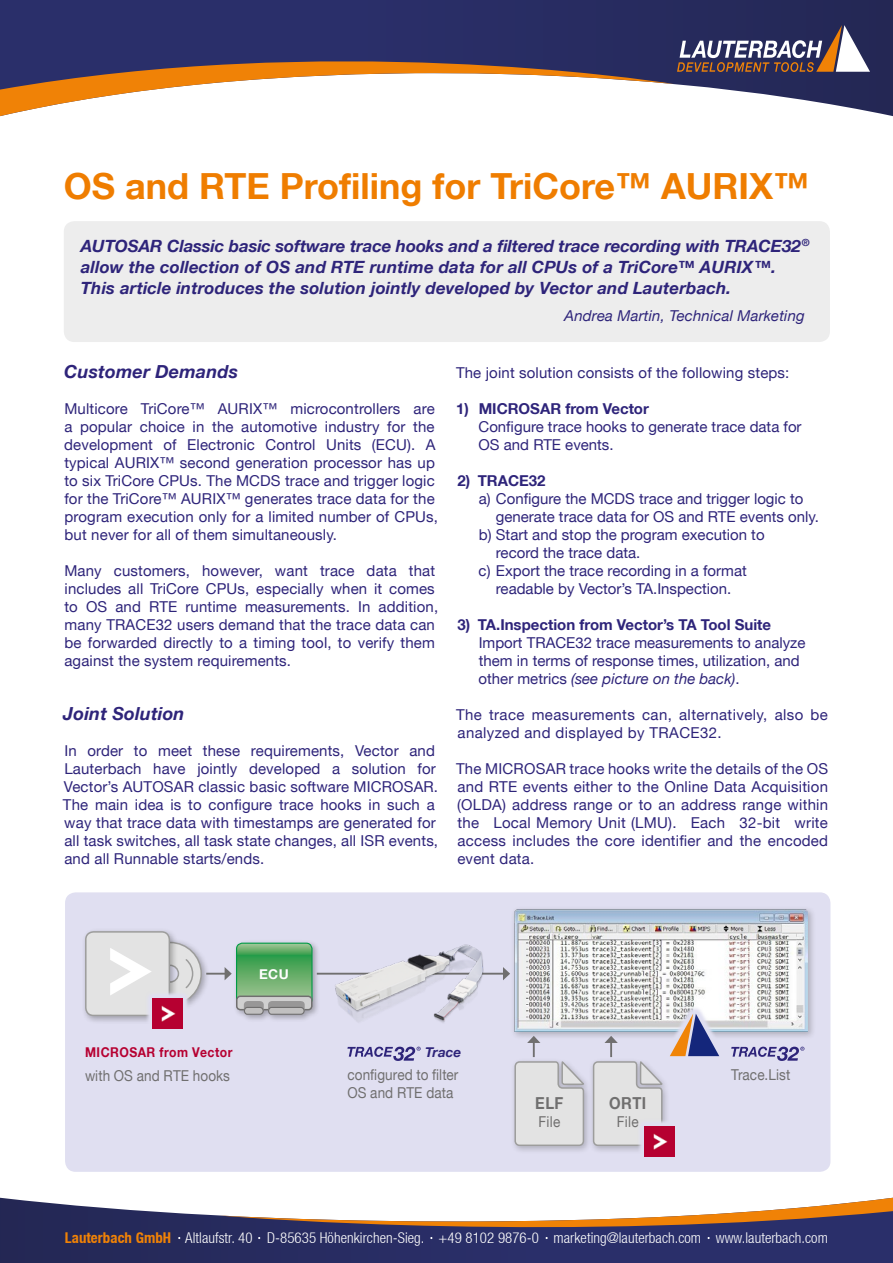
<style>
.page{position:relative;width:893px;height:1263px;background:#fff}
.page>*{position:absolute;margin:0;border:0;box-sizing:border-box;transform-origin:0 0}
.t1{font:700 36px "Helvetica Neue LT";color:#ef7d00}
.t2{font:italic 700 18px "Helvetica Neue LT";letter-spacing:.01em;color:#2e247a}
.t3{font:italic 700 16.8px/21px "Helvetica Neue LT";letter-spacing:.01em;color:#2e247a}
.t4{font:700 16.5px "Helvetica Neue LT";letter-spacing:.025em;color:#706f6f;scale:.9 1}
.t5{font:15px/18px "Helvetica Neue LT";letter-spacing:.01em;color:#2e247a}
.t6{font:700 15px "Helvetica Neue LT";color:#2e247a}
.t7{font:15px/18px "Helvetica Neue LT";letter-spacing:.005em;color:#706f6f;scale:.9 1}
.t8{font:italic 15px "Helvetica Neue LT";letter-spacing:.01em;color:#2e247a}
.t9{font:300 condensed 14.85px "Helvetica Neue LT";letter-spacing:.005em;color:#fff}
.t10{font:700 13.5px "Helvetica Neue LT";letter-spacing:.04em;color:#b60031;scale:.9 1}
.t11{font:italic 700 13.5px "Helvetica Neue LT";letter-spacing:.01em;color:#2e247a}
.t12{font:700 13.5px "Helvetica Neue LT";color:#fff}
.s1{font-style:italic}
.s2{font-weight:700;color:#f08206}
</style>
<div class="page">
<svg style="left:0;top:0;width:893px;height:116px;background:#3d4171"></svg>
<svg style="left:0;top:33px;width:674px;height:83px"></svg>
<svg style="left:677px;top:25px;width:193px;height:47px"></svg>
<svg style="left:0;top:1198px;width:893px;height:65px;background:#373b6c"></svg>
<svg style="left:219px;top:1198px;width:674px;height:44px"></svg>
<div style="left:65px;top:892px;width:765px;height:280px;background:#e0dff1;border-radius:11px"></div>
<div style="left:64px;top:221px;width:766px;height:121px;background:#ededed;border-radius:11px"></div>
<svg style="left:347px;top:1047px;width:74px;height:14px"></svg>
<div style="left:510px;top:905px;width:306px;height:134px;background:#1d1d1b;opacity:.25"></div>
<img style="left:514px;top:909px;width:294px;height:123px">
<div style="left:134px;top:937px;width:76px;height:77px;background:#1d1d1b;opacity:.33"></div>
<div style="left:139px;top:942px;width:62px;height:63px;background:#e3e3e3;border-radius:50%"></div>
<svg style="left:185px;top:959px;width:9px;height:30px"></svg>
<div style="left:161px;top:964px;width:18px;height:19px;border:2px solid #9d9d9c;border-radius:50%"></div>
<div style="left:81px;top:927px;width:97px;height:97px;background:#1d1d1b;opacity:.33"></div>
<div style="left:86px;top:932px;width:83px;height:83px;background:#e3e3e3;border-radius:8px"></div>
<div style="left:85px;top:931px;width:85px;height:85px;border:2px solid #9d9d9c;border-radius:8px"></div>
<div style="left:145px;top:991px;width:45px;height:45px;background:#e0dff1"></div>
<img style="left:153px;top:998px;width:30px;height:30px">
<svg style="left:110px;top:927px;width:42px;height:68px"></svg>
<hr style="left:317px;top:973px;width:187px;height:1px;background:#706f6f">
<svg style="left:503px;top:967px;width:7px;height:13px"></svg>
<img style="left:334px;top:944px;width:151px;height:79px">
<svg style="left:662px;top:1006px;width:65px;height:51px"></svg>
<svg style="left:670px;top:1014px;width:49px;height:42px"></svg>
<div style="left:510px;top:1057px;width:82px;height:97px;background:#1d1d1b;opacity:.25"></div>
<svg style="left:513px;top:1036px;width:72px;height:111px"></svg>
<svg style="left:731px;top:1047px;width:73px;height:14px"></svg>
<div style="left:589px;top:1057px;width:82px;height:97px;background:#1d1d1b;opacity:.25"></div>
<div style="left:637px;top:1118px;width:45px;height:46px;background:#e0dff1"></div>
<img style="left:645px;top:1126px;width:30px;height:30px">
<div style="left:233px;top:939px;width:87px;height:83px;background:#1d1d1b;opacity:.33"></div>
<div style="left:236px;top:995px;width:77px;height:15px;border:2px solid #706f6f;border-radius:4px"></div>
<svg style="left:206px;top:943px;width:106px;height:72px"></svg>
<svg style="left:592px;top:1036px;width:71px;height:111px"></svg>
<h1 class="t1" style="left:64px;top:164px;width:747px">OS and RTE Profiling for TriCore™ AURIX™</h1>
<p class="t3" style="left:81px;top:235px;width:730px">AUTOSAR Classic basic software trace hooks and a filtered trace recording with TRACE32<sup>® </sup>allow the collection of OS and RTE runtime data for all CPUs of a TriCore™ AURIX™.<br>This article introduces the solution jointly developed by Vector and Lauterbach.</p>
<p class="t8" style="left:564px;top:307px;width:242px">Andrea Martin, Technical Marketing</p>
<p class="t2" style="left:64px;top:360px;width:176px">Customer Demands</p>
<p class="t5" style="left:64px;top:399px;width:375px">Multicore TriCore™ AURIX™ microcontrollers are a popular choice in the automotive industry for the development of Electronic Control Units (ECU). A typical AURIX™ second generation processor has up to six TriCore CPUs. The MCDS trace and trigger logic for the TriCore™ AURIX™ generates trace data for the program execution only for a limited number of CPUs, but never for all of them simultaneously.</p>
<p class="t5" style="left:64px;top:561px;width:375px">Many customers, however, want trace data that includes all TriCore CPUs, especially when it comes to OS and RTE runtime measurements. In addition, many TRACE32 users demand that the trace data can be forwarded directly to a timing tool, to verify them against the system requirements.</p>
<p class="t2" style="left:63px;top:702px;width:123px">Joint Solution</p>
<p class="t5" style="left:63px;top:741px;width:377px">In order to meet these requirements, Vector and Lauterbach have jointly developed a solution for Vector’s AUTOSAR classic basic software MICROSAR.<br>The main idea is to configure trace hooks in such a way that trace data with timestamps are generated for all task switches, all task state changes, all ISR events, and all Runnable starts/ends.</p>
<p class="t5" style="left:456px;top:363px;width:335px">The joint solution consists of the following steps:</p>
<p class="t6" style="left:456px;top:399px;width:194px">1) MICROSAR from Vector</p>
<p class="t5" style="left:478px;top:417px;width:325px">Configure trace hooks to generate trace data for<br>OS and RTE events.</p>
<p class="t6" style="left:458px;top:471px;width:90px">2) TRACE32</p>
<p class="t5" style="left:479px;top:489px;width:326px">a) Configure the MCDS trace and trigger logic to</p>
<p class="t5" style="left:496px;top:507px;width:325px">generate trace data for OS and RTE events only.</p>
<p class="t5" style="left:479px;top:525px;width:287px">b) Start and stop the program execution to</p>
<p class="t5" style="left:496px;top:543px;width:146px">record the trace data.</p>
<p class="t5" style="left:479px;top:561px;width:270px">c) Export the trace recording in a format</p>
<p class="t5" style="left:496px;top:579px;width:237px">readable by Vector’s TA.Inspection.</p>
<p class="t6" style="left:458px;top:615px;width:315px">3) TA.Inspection from Vector’s TA Tool Suite</p>
<p class="t5" style="left:479px;top:633px;width:328px">Import TRACE32 trace measurements to analyze them in terms of response times, utilization, and other metrics <span class="s1">(see picture on the back)</span>.</p>
<p class="t5" style="left:456px;top:705px;width:373px">The trace measurements can, alternatively, also be analyzed and displayed by TRACE32.</p>
<p class="t5" style="left:456px;top:759px;width:374px;text-align:justify">The MICROSAR trace hooks write the details of the OS and RTE events either to the Online Data Acquisition (OLDA) address range or to an address range within the Local Memory Unit (LMU). Each 32-bit write access includes the core identifier and the encoded event data.</p>
<p class="t12" style="left:259px;top:966px;width:31px">ECU</p>
<p class="t10" style="left:85px;top:1044px;width:165px">MICROSAR from Vector</p>
<p class="t11" style="left:425px;top:1043px;width:38px">Trace</p>
<p class="t7" style="left:85px;top:1066px;width:163px">with OS and RTE hooks</p>
<p class="t7" style="left:731px;top:1066px;width:67px">Trace.List</p>
<p class="t4" style="left:535px;top:1093px;width:33px">ELF</p>
<p class="t7" style="left:538px;top:1112px;width:26px">File</p>
<p class="t7" style="left:347px;top:1066px;width:125px">configured to filter<br>OS and RTE data</p>
<p class="t4" style="left:609px;top:1093px;width:42px">ORTI</p>
<p class="t7" style="left:617px;top:1112px;width:26px">File</p>
<p class="t9" style="left:65px;top:1229px;width:764px"><span class="s2">Lauterbach GmbH</span> Altlaufstr. 40 D-85635 Höhenkirchen-Sieg. +49 8102 9876-0 marketing@lauterbach.com www.lauterbach.com</p>
</div>
